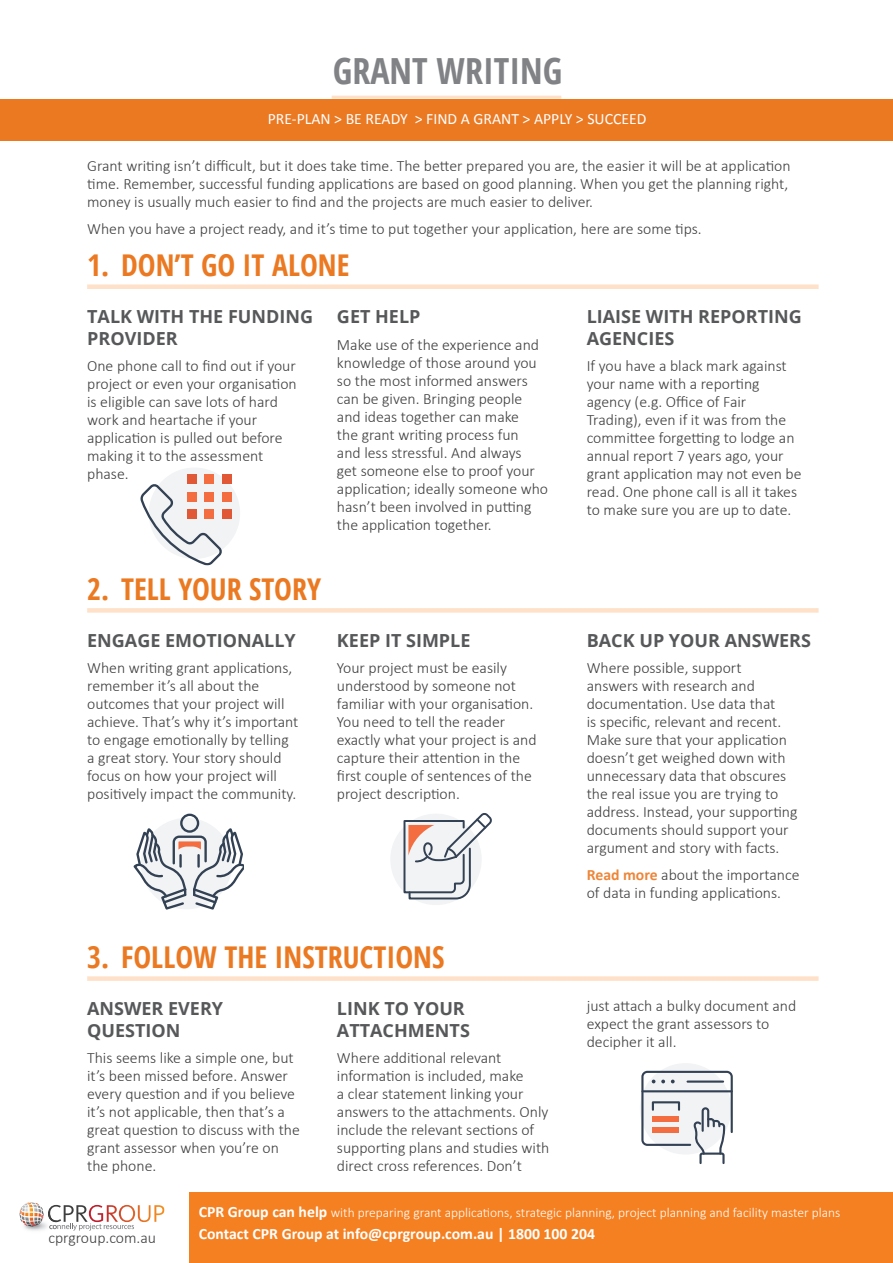
<style>
.page{position:relative;width:893px;height:1263px;background:#fff}
.page>*{position:absolute;margin:0;border:0;box-sizing:border-box;transform-origin:0 0}
.t1{font:700 condensed 36px "Open Sans";color:#808285}
.t2{font:700 condensed 30px "Open Sans";color:#eb7922}
.Subtitle{font:700 18px/21.6px "Open Sans";color:#57585a}
.t3{font:300 15.75px/18px "Calibri";color:#3e3e3f}
.t4{font:700 15.75px "Calibri";color:#fff}
.Call_out{font:15.75px "Calibri";color:#fff}
.t5{font:300 13.5px "Calibri";color:#fff}
.s1{font-weight:700;color:#ed8638}
.s2{font-weight:700;font-size:15.75px}
</style>
<div class="page">
<img style="left:134px;top:1205px;width:30px;height:17px">
<img style="left:24px;top:1222px;width:23px;height:9px">
<svg style="left:48px;top:1205px;width:86px;height:26px"></svg>
<img style="left:19px;top:1202px;width:25px;height:16px">
<img style="left:20px;top:1203px;width:23px;height:23px">
<div style="left:87px;top:284px;width:732px;height:5px;background:#fee1c8"></div>
<div style="left:87px;top:608px;width:732px;height:5px;background:#fee1c8"></div>
<div style="left:87px;top:976px;width:732px;height:5px;background:#fee1c8"></div>
<div style="left:0;top:99px;width:893px;height:41px;background:#eb7922"></div>
<hr style="left:332px;top:96px;width:229px;height:3px;background:#fee1c8">
<div style="left:390px;top:814px;width:92px;height:91px;background:#f2f3f4;border-radius:50%"></div>
<svg style="left:403px;top:813px;width:89px;height:87px"></svg>
<div style="left:141px;top:818px;width:91px;height:91px;background:#f2f3f4;border-radius:50%"></div>
<div style="left:180px;top:814px;width:19px;height:19px;border:2px solid #334154;border-radius:50%"></div>
<svg style="left:133px;top:829px;width:111px;height:80px"></svg>
<div style="left:149px;top:467px;width:91px;height:92px;background:#f2f3f4;border-radius:50%"></div>
<svg style="left:140px;top:481px;width:84px;height:85px"></svg>
<div style="left:222px;top:474px;width:9px;height:10px;background:#e05835"></div>
<div style="left:187px;top:474px;width:10px;height:10px;background:#e05835"></div>
<div style="left:205px;top:474px;width:9px;height:10px;background:#f36d40"></div>
<div style="left:222px;top:492px;width:9px;height:9px;background:#f36d40"></div>
<div style="left:187px;top:492px;width:10px;height:9px;background:#f36d40"></div>
<div style="left:205px;top:492px;width:9px;height:9px;background:#f36d40"></div>
<div style="left:222px;top:509px;width:9px;height:10px;background:#e05835"></div>
<div style="left:187px;top:509px;width:10px;height:10px;background:#e05835"></div>
<div style="left:205px;top:509px;width:9px;height:10px;background:#f36d40"></div>
<svg style="left:640px;top:1067px;width:93px;height:97px"></svg>
<div style="left:652px;top:1101px;width:28px;height:10px;border:2px solid #334154"></div>
<div style="left:653px;top:1116px;width:26px;height:5px;background:#f36d40"></div>
<div style="left:653px;top:1127px;width:26px;height:5px;background:#f36d40"></div>
<div style="left:189px;top:1193px;width:704px;height:70px;background:#f58021"></div>
<p class="t1" style="left:333px;top:45px;width:231px">GRANT WRITING</p>
<p class="Call_out" style="left:268px;top:107px;width:380px">PRE-PLAN &gt; BE READY &gt; FIND A GRANT &gt; APPLY &gt; SUCCEED</p>
<p class="t3" style="left:87px;top:157px;width:705px">Grant writing isn’t difficult, but it does take time. The better prepared you are, the easier it will be at application time. Remember, successful funding applications are based on good planning. When you get the planning right, money is usually much easier to find and the projects are much easier to deliver.</p>
<p class="t3" style="left:87px;top:219px;width:616px">When you have a project ready, and it’s time to put together your application, here are some tips.</p>
<p class="t2" style="left:87px;top:244px;width:264px">1. DON’T GO IT ALONE</p>
<p class="Subtitle" style="left:87px;top:305px;width:227px">TALK WITH THE FUNDING<br>PROVIDER</p>
<p class="t3" style="left:87px;top:357px;width:211px">One phone call to find out if your project or even your organisation is eligible can save lots of hard work and heartache if your application is pulled out before making it to the assessment phase.</p>
<p class="Subtitle" style="left:337px;top:305px;width:85px">GET HELP</p>
<p class="t3" style="left:337px;top:335px;width:213px">Make use of the experience and knowledge of those around you so the most informed answers can be given. Bringing people and ideas together can make<br>the grant writing process fun<br>and less stressful. And always<br>get someone else to proof your application; ideally someone who hasn’t been involved in putting the application together.</p>
<p class="t2" style="left:87px;top:568px;width:235px">2. TELL YOUR STORY</p>
<p class="Subtitle" style="left:87px;top:629px;width:210px">ENGAGE EMOTIONALLY</p>
<p class="t3" style="left:87px;top:659px;width:213px">When writing grant applications, remember it’s all about the outcomes that your project will achieve. That’s why it’s important to engage emotionally by telling a great story. Your story should focus on how your project will positively impact the community.</p>
<p class="Subtitle" style="left:337px;top:629px;width:135px">KEEP IT SIMPLE</p>
<p class="t3" style="left:337px;top:659px;width:201px">Your project must be easily understood by someone not familiar with your organisation.<br>You need to tell the reader exactly what your project is and capture their attention in the first couple of sentences of the project description.</p>
<p class="t2" style="left:87px;top:936px;width:359px">3. FOLLOW THE INSTRUCTIONS</p>
<p class="Subtitle" style="left:87px;top:997px;width:137px">ANSWER EVERY<br>QUESTION</p>
<p class="t3" style="left:87px;top:1049px;width:214px">This seems like a simple one, but it’s been missed before. Answer every question and if you believe it’s not applicable, then that’s a great question to discuss with the grant assessor when you’re on the phone.</p>
<p class="Subtitle" style="left:337px;top:997px;width:134px">LINK TO YOUR<br>ATTACHMENTS</p>
<p class="t3" style="left:337px;top:1049px;width:214px">Where additional relevant information is included, make<br>a clear statement linking your answers to the attachments. Only include the relevant sections of supporting plans and studies with direct cross references. Don’t</p>
<p class="Subtitle" style="left:587px;top:305px;width:216px">LIAISE WITH REPORTING<br>AGENCIES</p>
<p class="t3" style="left:587px;top:357px;width:216px">If you have a black mark against your name with a reporting agency (e.g. Office of Fair<br>Trading), even if it was from the committee forgetting to lodge an annual report 7 years ago, your grant application may not even be read. One phone call is all it takes to make sure you are up to date.</p>
<p class="Subtitle" style="left:587px;top:629px;width:226px">BACK UP YOUR ANSWERS</p>
<p class="t3" style="left:587px;top:659px;width:212px">Where possible, support<br>answers with research and documentation. Use data that<br>is specific, relevant and recent.<br>Make sure that your application doesn’t get weighed down with unnecessary data that obscures the real issue you are trying to address. Instead, your supporting documents should support your argument and story with facts.</p>
<p class="t3" style="left:587px;top:865px;width:214px"><span class="s1">Read more</span> about the importance of data in funding applications.</p>
<p class="t3" style="left:587px;top:997px;width:211px">just attach a bulky document and expect the grant assessors to decipher it all.</p>
<p class="t3" style="left:48px;top:1229px;width:109px">cprgroup.com.au</p>
<p class="t5" style="left:199px;top:1204px;width:643px"><span class="s2">CPR Group can help</span> with preparing grant applications, strategic planning, project planning and facility master plans</p>
<p class="t4" style="left:199px;top:1222px;width:398px">Contact CPR Group at info@cprgroup.com.au | 1800 100 204</p>
</div>
